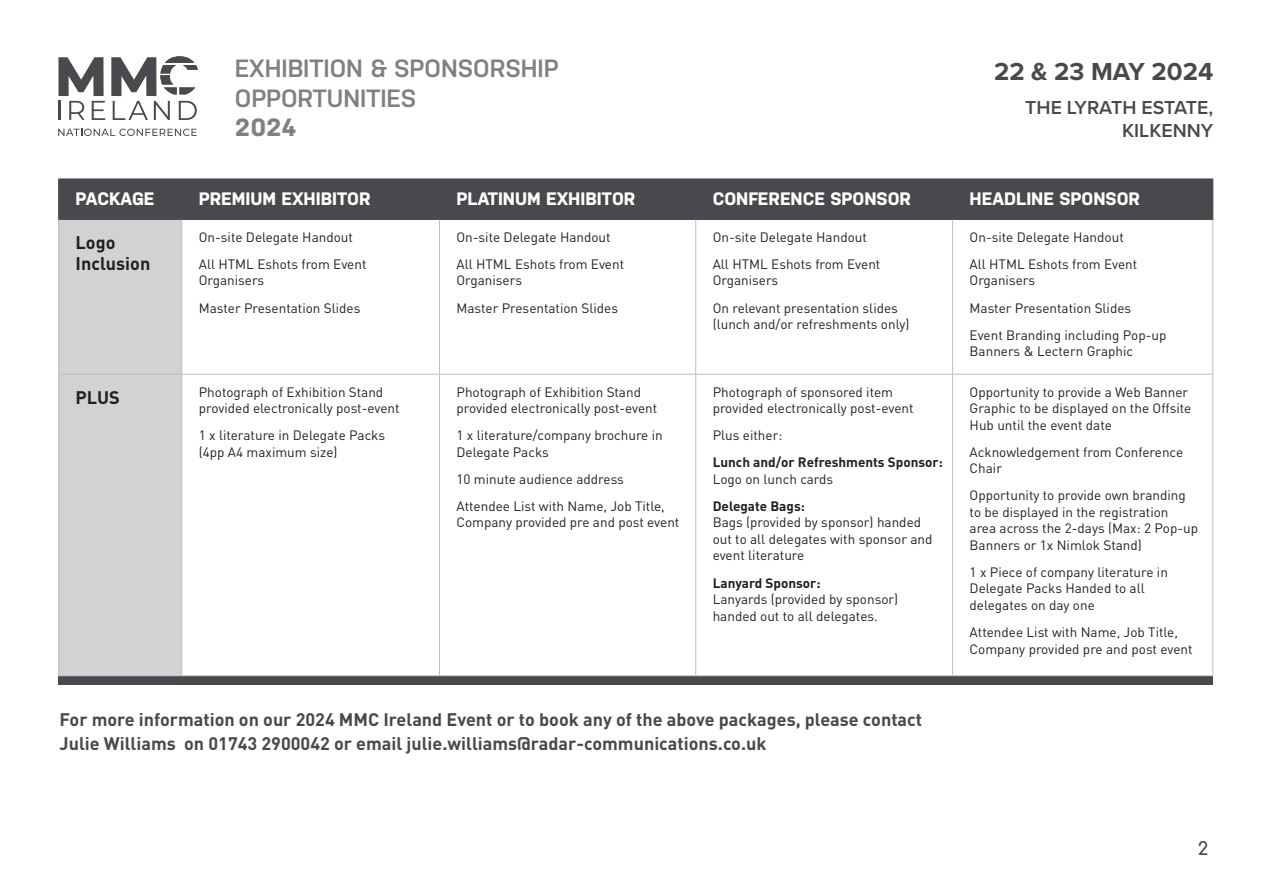
<style>
.page{position:relative;width:1263px;height:893px;background:#fff}
.page>*{position:absolute;margin:0;border:0;box-sizing:border-box;transform-origin:0 0}
.t1{font:700 25.5px "Proxima Nova";color:#48494c}
.t2{font:600 24.9px "Nudista";color:#817f81}
.t3{font:700 24.9px "Nudista";color:#817f81}
.t4{font:600 19.5px "Proxima Nova";color:#48494c}
.t5{font:700 18px/24px "DIN";color:#48494c}
.t6{font:700 18px "Nudista";color:#fff}
.t7{font:700 18px/21px "DIN";color:#231f20}
.t8{font:700 18px "Comfortaa";color:#48494c}
.t9{font:13.5px/16.5px "DIN";color:#231f20}
.t10{font:700 13.5px/16.5px "DIN";color:#231f20}
.s1{font-weight:400}
.s2{font-weight:700}
</style>
<div class="page">
<div style="left:58px;top:676px;width:1155px;height:9px;background:#48494c"></div>
<svg style="left:58px;top:57px;width:47px;height:63px"></svg>
<svg style="left:111px;top:56px;width:87px;height:64px"></svg>
<svg style="left:58px;top:129px;width:139px;height:7px"></svg>
<div style="left:59px;top:180px;width:1153px;height:39px;background:#48494c"></div>
<div style="left:59px;top:220px;width:122px;height:455px;background:#d1d2d4"></div>
<hr style="left:58px;top:179px;width:124px;height:1px;background:#48494c">
<hr style="left:58px;top:179px;width:1px;height:40px;background:#48494c">
<hr style="left:182px;top:179px;width:257px;height:1px;background:#48494c">
<hr style="left:181px;top:179px;width:1px;height:40px;background:#48494c">
<hr style="left:439px;top:179px;width:257px;height:1px;background:#48494c">
<hr style="left:439px;top:179px;width:1px;height:40px;background:#48494c">
<hr style="left:696px;top:179px;width:257px;height:1px;background:#48494c">
<hr style="left:695px;top:179px;width:1px;height:40px;background:#48494c">
<hr style="left:953px;top:179px;width:260px;height:1px;background:#48494c">
<hr style="left:952px;top:179px;width:1px;height:40px;background:#48494c">
<hr style="left:1212px;top:179px;width:1px;height:40px;background:#48494c">
<hr style="left:58px;top:219px;width:124px;height:1px;background:#48494c">
<hr style="left:182px;top:219px;width:257px;height:1px;background:#48494c">
<hr style="left:439px;top:219px;width:257px;height:1px;background:#48494c">
<hr style="left:696px;top:219px;width:257px;height:1px;background:#48494c">
<hr style="left:953px;top:219px;width:260px;height:1px;background:#48494c">
<hr style="left:58px;top:375px;width:1px;height:300px;background:#bcbdc0">
<hr style="left:58px;top:675px;width:124px;height:1px;background:#bcbdc0">
<hr style="left:58px;top:220px;width:1px;height:154px;background:#bcbdc0">
<hr style="left:181px;top:220px;width:1px;height:154px;background:#bcbdc0">
<hr style="left:439px;top:220px;width:1px;height:154px;background:#bcbdc0">
<hr style="left:695px;top:220px;width:1px;height:154px;background:#bcbdc0">
<hr style="left:952px;top:220px;width:1px;height:154px;background:#bcbdc0">
<hr style="left:1212px;top:220px;width:1px;height:154px;background:#bcbdc0">
<hr style="left:58px;top:374px;width:124px;height:1px;background:#bcbdc0">
<hr style="left:182px;top:374px;width:257px;height:1px;background:#bcbdc0">
<hr style="left:181px;top:375px;width:1px;height:300px;background:#bcbdc0">
<hr style="left:439px;top:374px;width:257px;height:1px;background:#bcbdc0">
<hr style="left:439px;top:375px;width:1px;height:300px;background:#bcbdc0">
<hr style="left:696px;top:374px;width:257px;height:1px;background:#bcbdc0">
<hr style="left:695px;top:375px;width:1px;height:300px;background:#bcbdc0">
<hr style="left:953px;top:374px;width:260px;height:1px;background:#bcbdc0">
<hr style="left:952px;top:375px;width:1px;height:300px;background:#bcbdc0">
<hr style="left:1212px;top:375px;width:1px;height:300px;background:#bcbdc0">
<hr style="left:182px;top:675px;width:257px;height:1px;background:#bcbdc0">
<hr style="left:439px;top:675px;width:257px;height:1px;background:#bcbdc0">
<hr style="left:696px;top:675px;width:257px;height:1px;background:#bcbdc0">
<hr style="left:953px;top:675px;width:260px;height:1px;background:#bcbdc0">
<p class="t2" style="left:235px;top:54px;width:325px">EXHIBITION &amp; SPONSORSHIP</p>
<p class="t2" style="left:235px;top:84px;width:183px">OPPORTUNITIES</p>
<p class="t3" style="left:235px;top:113px;width:63px">2024</p>
<p class="t1" style="left:994px;top:52px;width:221px">22 &amp; 23 MAY 2024</p>
<p class="t4" style="left:1025px;top:93px;width:189px">THE LYRATH ESTATE,</p>
<p class="t4" style="left:1122px;top:115px;width:93px">KILKENNY</p>
<p class="t6" style="left:76px;top:188px;width:80px">PACKAGE</p>
<p class="t6" style="left:199px;top:188px;width:173px">PREMIUM EXHIBITOR</p>
<p class="t6" style="left:456px;top:188px;width:180px">PLATINUM EXHIBITOR</p>
<p class="t6" style="left:713px;top:188px;width:200px">CONFERENCE SPONSOR</p>
<p class="t6" style="left:970px;top:188px;width:172px">HEADLINE SPONSOR</p>
<p class="t7" style="left:76px;top:231px;width:76px">Logo<br>Inclusion</p>
<p class="t9" style="left:199px;top:228px;width:156px">On-site Delegate Handout</p>
<p class="t9" style="left:456px;top:228px;width:156px">On-site Delegate Handout</p>
<p class="t9" style="left:456px;top:256px;width:169px">All HTML Eshots from Event<br>Organisers</p>
<p class="t9" style="left:456px;top:299px;width:163px">Master Presentation Slides</p>
<p class="t9" style="left:713px;top:228px;width:156px">On-site Delegate Handout</p>
<p class="t9" style="left:713px;top:256px;width:169px">All HTML Eshots from Event<br>Organisers</p>
<p class="t9" style="left:713px;top:299px;width:198px">On relevant presentation slides (lunch and/or refreshments only)</p>
<p class="t9" style="left:970px;top:228px;width:156px">On-site Delegate Handout</p>
<p class="t9" style="left:970px;top:256px;width:169px">All HTML Eshots from Event<br>Organisers</p>
<p class="t9" style="left:970px;top:299px;width:163px">Master Presentation Slides</p>
<p class="t9" style="left:970px;top:326px;width:198px">Event Branding including Pop-up<br>Banners &amp; Lectern Graphic</p>
<p class="t9" style="left:199px;top:256px;width:169px">All HTML Eshots from Event<br>Organisers</p>
<p class="t9" style="left:199px;top:299px;width:163px">Master Presentation Slides</p>
<p class="t7" style="left:76px;top:386px;width:46px">PLUS</p>
<p class="t9" style="left:199px;top:383px;width:202px">Photograph of Exhibition Stand provided electronically post-event</p>
<p class="t9" style="left:199px;top:427px;width:188px">1 x literature in Delegate Packs (4pp A4 maximum size)</p>
<p class="t9" style="left:456px;top:383px;width:202px">Photograph of Exhibition Stand provided electronically post-event</p>
<p class="t9" style="left:456px;top:427px;width:208px">1 x literature/company brochure in<br>Delegate Packs</p>
<p class="t9" style="left:456px;top:470px;width:169px">10 minute audience address</p>
<p class="t9" style="left:456px;top:498px;width:224px">Attendee List with Name, Job Title,<br>Company provided pre and post event</p>
<p class="t9" style="left:713px;top:383px;width:202px">Photograph of sponsored item provided electronically post-event</p>
<p class="t9" style="left:713px;top:427px;width:71px">Plus either:</p>
<p class="t10" style="left:713px;top:454px;width:232px">Lunch and/or Refreshments Sponsor:<br><span class="s1">Logo on lunch cards</span></p>
<p class="t9" style="left:713px;top:498px;width:221px"><span class="s2">Delegate Bags:<br></span>Bags (provided by sponsor) handed out to all delegates with sponsor and event literature</p>
<p class="t9" style="left:713px;top:574px;width:187px"><span class="s2">Lanyard Sponsor:<br></span>Lanyards (provided by sponsor) handed out to all delegates.</p>
<p class="t9" style="left:970px;top:383px;width:223px">Opportunity to provide a Web Banner<br>Graphic to be displayed on the Offsite<br>Hub until the event date</p>
<p class="t9" style="left:970px;top:443px;width:215px">Acknowledgement from Conference<br>Chair</p>
<p class="t9" style="left:970px;top:487px;width:230px">Opportunity to provide own branding to be displayed in the registration area across the 2-days (Max: 2 Pop-up Banners or 1x Nimlok Stand)</p>
<p class="t9" style="left:970px;top:564px;width:200px">1 x Piece of company literature in<br>Delegate Packs Handed to all delegates on day one</p>
<p class="t9" style="left:970px;top:624px;width:224px">Attendee List with Name, Job Title,<br>Company provided pre and post event</p>
<p class="t5" style="left:60px;top:707px;width:864px">For more information on our 2024 MMC Ireland Event or to book any of the above packages, please contact<br>Julie Williams on 01743 2900042 or email julie.williams@radar-communications.co.uk</p>
<p class="t8" style="left:1198px;top:832px;width:12px">2</p>
</div>
